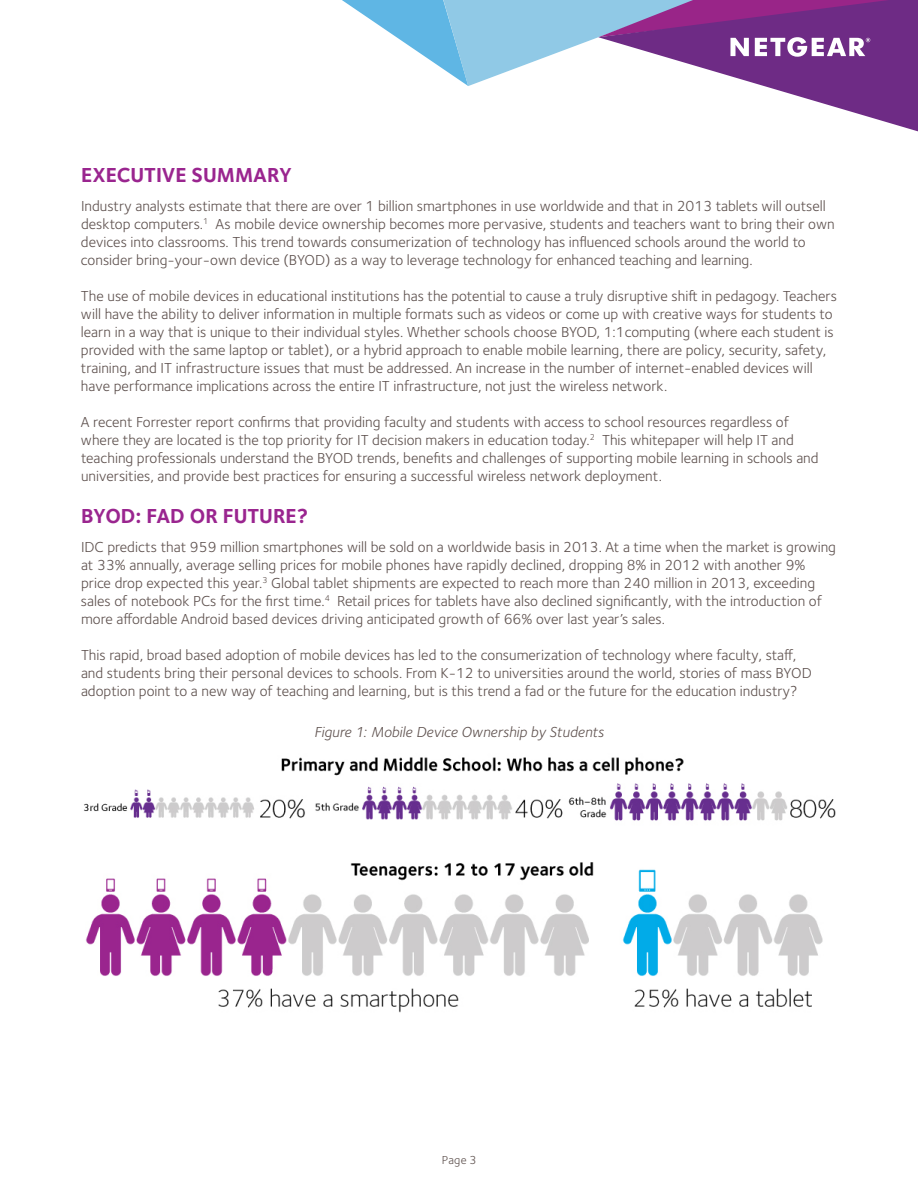
<style>
.page{position:relative;width:918px;height:1188px;background:#fff}
.page>*{position:absolute;margin:0;border:0;box-sizing:border-box;transform-origin:0 0}
.t1{font:700 21px "Foundry Sterling";color:#9a258f}
.t2{font:15px/18px "Foundry Sterling";color:#5e514e}
.t3{font:italic 15px "Foundry Sterling";color:#5e514e}
.t4{font:12px "Foundry Sterling";color:#5e514e}
</style>
<div class="page">
<svg style="left:342px;top:0;width:576px;height:131px"></svg>
<img style="left:84px;top:757px;width:752px;height:256px">
<h1 class="t1" style="left:81px;top:163px;width:212px">EXECUTIVE SUMMARY</h1>
<p class="t2" style="left:81px;top:197px;width:755px">I ndustry analysts estimate that there are over 1 billion smartphones in use worldwide and that in 2013 tablets will outsell desktop computers.<sup>1</sup> As mobile device ownership becomes more pervasive, students and teachers want to bring their own devices into classrooms. This trend towards consumerization of technology has influenced schools around the world to consider bring-your-own device (BYOD) as a way to leverage technology for enhanced teaching and learning.</p>
<p class="t2" style="left:81px;top:287px;width:758px">The use of mobile devices in educational institutions has the potential to cause a truly disruptive shift in pedagogy. Teachers will have the ability to deliver information in multiple formats such as videos or come up with creative ways for students to learn in a way that is unique to their individual styles. Whether schools choose BYOD, 1:1computing (where each student is provided with the same laptop or tablet), or a hybrid approach to enable mobile learning, there are policy, security, safety, training, and IT infrastructure issues that must be addressed. An increase in the number of internet-enabled devices will have performance implications across the entire IT infrastructure, not just the wireless network.</p>
<p class="t2" style="left:81px;top:413px;width:739px">A recent Forrester report confirms that providing faculty and students with access to school resources regardless of where they are located is the top priority for IT decision makers in education today.<sup>2</sup> This whitepaper will help IT and teaching professionals understand the BYOD trends, benefits and challenges of supporting mobile learning in schools and universities, and provide best practices for ensuring a successful wireless network deployment.</p>
<h1 class="t1" style="left:81px;top:503px;width:14px">BYO</h1>
<h1 class="t1" style="left:121px;top:503px;width:189px">D: FAD OR FUTURE?</h1>
<p class="t2" style="left:81px;top:538px;width:757px">I DC predicts that 959 million smartphones will be sold on a worldwide basis in 2013. At a time when the market is growing at 33% annually, average selling prices for mobile phones have rapidly declined, dropping 8% in 2012 with another 9% price drop expected this year.<sup>3</sup> Global tablet shipments are expected to reach more than 240 million in 2013, exceeding sales of notebook PCs for the first time.<sup>4</sup> Retail prices for tablets have also declined significantly, with the introduction of more affordable Android based devices driving anticipated growth of 66% over last year’s sales.</p>
<p class="t2" style="left:81px;top:646px;width:732px">This rapid, broad based adoption of mobile devices has led to the consumerization of technology where faculty, staff, and students bring their personal devices to schools. From K-12 to universities around the world, stories of mass BYOD adoption point to a new way of teaching and learning, but is this trend a fad or the future for the education industry?</p>
<p class="t3" style="left:314px;top:723px;width:291px">Figure 1: Mobile Device Ownership by Students</p>
<p class="t4" style="left:442px;top:1153px;width:36px">Page 3</p>
</div>
